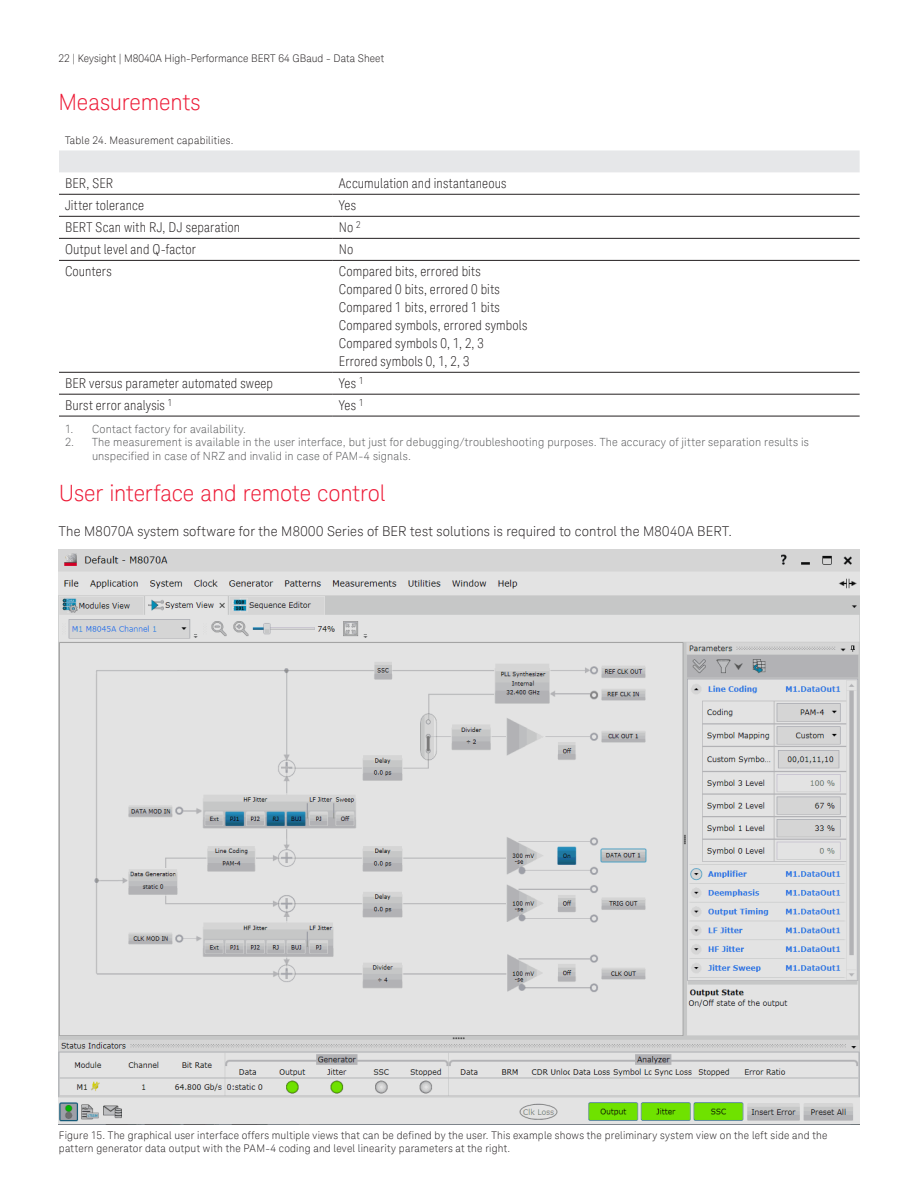
<style>
.page{position:relative;width:918px;height:1188px;background:#fff}
.page>*{position:absolute;margin:0;border:0;box-sizing:border-box;transform-origin:0 0}
.K_Heading_1{font:300 22.5px "Keysight Sans";letter-spacing:-.005em;color:#ed1a36}
.K_Table_Text{font:300 condensed 13.5px "Keysight Sans";letter-spacing:.015em;color:#231f20}
.K_Body_Text{font:300 13.5px "Keysight Sans";letter-spacing:.015em;color:#231f20}
.t1{font:300 11.25px/13.5px "Keysight Sans";letter-spacing:.015em;color:#57585a}
.K_Captions{font:300 10.5px/13.5px "Keysight Sans";letter-spacing:.02em;color:#231f20}
.K_Captions-2{font:300 10.5px "Keysight Sans";color:#231f20}
</style>
<div class="page">
<img style="left:58px;top:550px;width:801px;height:575px">
<div style="left:59px;top:150px;width:801px;height:22px;background:#e6e7e9"></div>
<hr style="left:59px;top:194px;width:274px;height:1px;background:#231f20">
<hr style="left:333px;top:194px;width:527px;height:1px;background:#231f20">
<hr style="left:59px;top:216px;width:274px;height:1px;background:#231f20">
<hr style="left:333px;top:216px;width:527px;height:1px;background:#231f20">
<hr style="left:59px;top:238px;width:274px;height:1px;background:#231f20">
<hr style="left:333px;top:238px;width:527px;height:1px;background:#231f20">
<hr style="left:59px;top:260px;width:274px;height:1px;background:#231f20">
<hr style="left:333px;top:260px;width:527px;height:1px;background:#231f20">
<hr style="left:59px;top:372px;width:274px;height:1px;background:#231f20">
<hr style="left:333px;top:372px;width:527px;height:1px;background:#231f20">
<hr style="left:59px;top:394px;width:274px;height:1px;background:#231f20">
<hr style="left:333px;top:394px;width:527px;height:1px;background:#231f20">
<hr style="left:59px;top:416px;width:274px;height:1px;background:#231f20">
<hr style="left:333px;top:416px;width:527px;height:1px;background:#231f20">
<p class="K_Captions-2" style="left:59px;top:52px;width:327px">22 | Keysight | M8040A High-Performance BERT 64 GBaud - Data Sheet</p>
<p class="K_Heading_1" style="left:58px;top:89px;width:144px">Measurements</p>
<p class="K_Captions" style="left:65px;top:134px;width:170px">Table 24. Measurement capabilities.</p>
<p class="K_Table_Text" style="left:65px;top:175px;width:50px">BER, SER</p>
<p class="K_Table_Text" style="left:339px;top:175px;width:169px">Accumulation and instantaneous</p>
<p class="K_Table_Text" style="left:65px;top:197px;width:81px">Jitter tolerance</p>
<p class="K_Table_Text" style="left:339px;top:197px;width:19px">Yes</p>
<p class="K_Table_Text" style="left:65px;top:219px;width:177px">BERT Scan with RJ, DJ separation</p>
<p class="K_Table_Text" style="left:339px;top:219px;width:24px">No <sup>2</sup></p>
<p class="K_Table_Text" style="left:65px;top:241px;width:133px">Output level and Q-factor</p>
<p class="K_Table_Text" style="left:339px;top:241px;width:16px">No</p>
<p class="K_Table_Text" style="left:65px;top:264px;width:48px">Counters</p>
<p class="K_Table_Text" style="left:339px;top:264px;width:144px">Compared bits, errored bits</p>
<p class="K_Table_Text" style="left:339px;top:282px;width:163px">Compared 0 bits, errored 0 bits</p>
<p class="K_Table_Text" style="left:339px;top:300px;width:163px">Compared 1 bits, errored 1 bits</p>
<p class="K_Table_Text" style="left:339px;top:318px;width:190px">Compared symbols, errored symbols</p>
<p class="K_Table_Text" style="left:339px;top:336px;width:147px">Compared symbols 0, 1, 2, 3</p>
<p class="K_Table_Text" style="left:339px;top:354px;width:132px">Errored symbols 0, 1, 2, 3</p>
<p class="K_Table_Text" style="left:65px;top:375px;width:210px">BER versus parameter automated sweep</p>
<p class="K_Table_Text" style="left:339px;top:375px;width:26px">Yes <sup>1</sup></p>
<p class="K_Table_Text" style="left:65px;top:397px;width:109px">Burst error analysis <sup>1</sup></p>
<p class="K_Table_Text" style="left:339px;top:397px;width:26px">Yes <sup>1</sup></p>
<p class="t1" style="left:65px;top:422px;width:183px">1. Contact factory for availability.</p>
<p class="t1" style="left:92px;top:436px;width:718px;text-indent:-27px">2. The measurement is available in the user interface, but just for debugging/troubleshooting purposes. The accuracy of jitter separation results is unspecified in case of NRZ and invalid in case of PAM-4 signals.</p>
<p class="K_Heading_1" style="left:59px;top:480px;width:328px">User interface and remote control</p>
<p class="K_Body_Text" style="left:59px;top:524px;width:675px">The M8070A system software for the M8000 Series of BER test solutions is required to control the M8040A BERT.</p>
<p class="K_Captions" style="left:59px;top:1128px;width:770px">Figure 15. The graphical user interface offers multiple views that can be defined by the user. This example shows the preliminary system view on the left side and the pattern generator data output with the PAM-4 coding and level linearity parameters at the right.</p>
</div>
